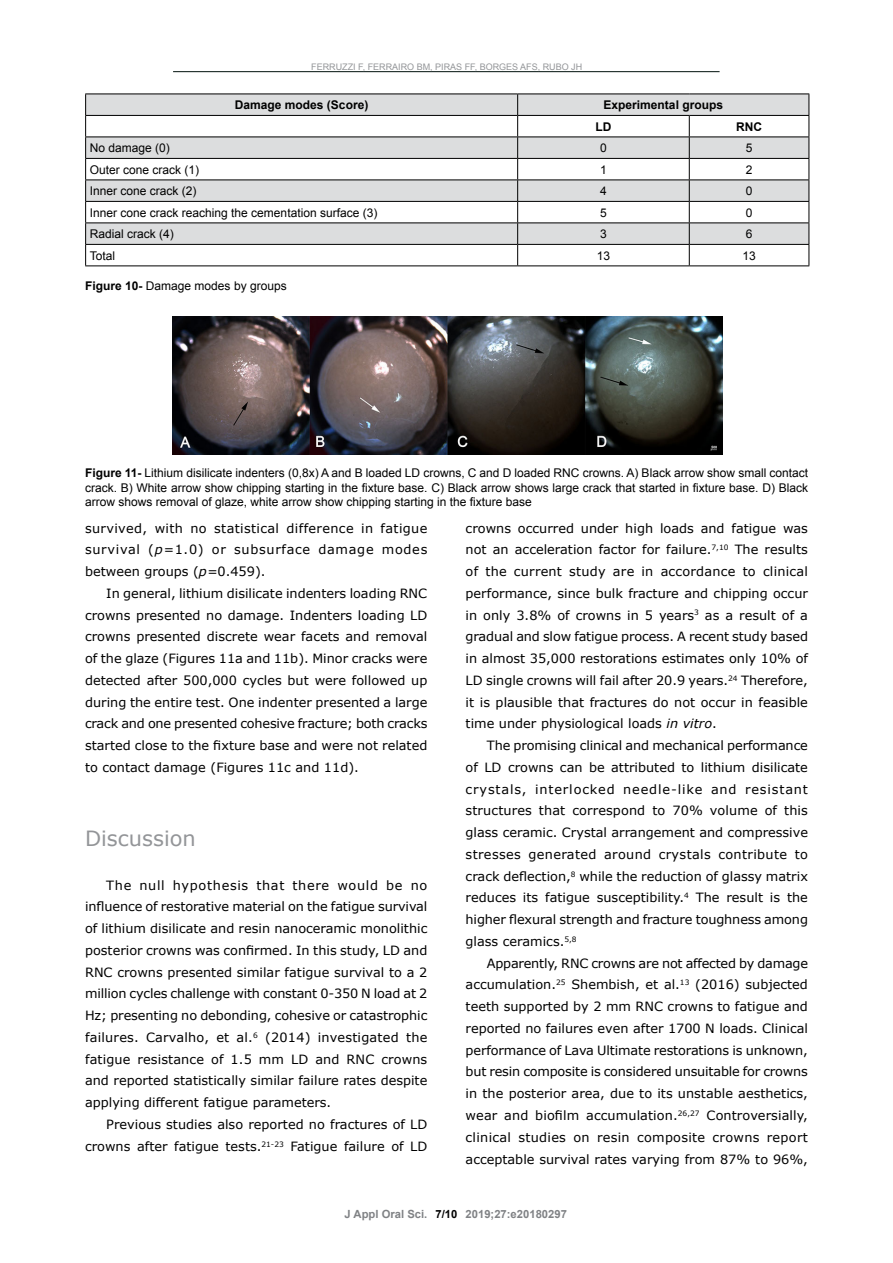
<style>
.page{position:relative;width:893px;height:1263px;background:#fff}
.page>*{position:absolute;margin:0;border:0;box-sizing:border-box;transform-origin:0 0}
.t1{font:21px "Verdana";color:#939598}
.t2{font:12.75px/21.8px "Verdana";color:#000;text-align:justify}
.t3{font:12px/14.4px "Arial";color:#000;text-align:justify}
.t4{font:700 12px/21.5px "Arial";color:#000}
.t5{font:700 11.25px "Arial";color:#808285}
.t6{font:9px "Arial";color:#939598}
.s1{font-weight:700}
.s2{font-style:italic}
.s3{color:#000}
</style>
<div class="page">
<hr style="left:173px;top:71px;width:547px;height:1px;background:#00110d">
<svg style="left:86px;top:95px;width:723px;height:149px;fill:#dcddde"></svg>
<hr style="left:85px;top:94px;width:433px;height:1px;background:#000">
<hr style="left:85px;top:115px;width:433px;height:1px;background:#000">
<hr style="left:85px;top:137px;width:433px;height:1px;background:#000">
<hr style="left:518px;top:137px;width:171px;height:1px;background:#000">
<hr style="left:689px;top:137px;width:120px;height:1px;background:#000">
<hr style="left:85px;top:158px;width:433px;height:1px;background:#000">
<hr style="left:518px;top:158px;width:171px;height:1px;background:#000">
<hr style="left:689px;top:158px;width:120px;height:1px;background:#000">
<hr style="left:85px;top:180px;width:433px;height:1px;background:#000">
<hr style="left:518px;top:180px;width:171px;height:1px;background:#000">
<hr style="left:689px;top:180px;width:120px;height:1px;background:#000">
<hr style="left:85px;top:201px;width:433px;height:1px;background:#000">
<hr style="left:518px;top:201px;width:171px;height:1px;background:#000">
<hr style="left:689px;top:201px;width:120px;height:1px;background:#000">
<hr style="left:85px;top:222px;width:433px;height:1px;background:#000">
<hr style="left:518px;top:222px;width:171px;height:1px;background:#000">
<hr style="left:689px;top:222px;width:120px;height:1px;background:#000">
<hr style="left:85px;top:244px;width:433px;height:1px;background:#000">
<svg style="left:85px;top:94px;width:1px;height:171px"></svg>
<hr style="left:518px;top:244px;width:171px;height:1px;background:#000">
<hr style="left:689px;top:244px;width:120px;height:1px;background:#000">
<svg style="left:689px;top:116px;width:1px;height:149px"></svg>
<hr style="left:85px;top:265px;width:433px;height:1px;background:#000">
<hr style="left:518px;top:265px;width:171px;height:1px;background:#000">
<hr style="left:689px;top:265px;width:120px;height:1px;background:#000">
<hr style="left:518px;top:94px;width:171px;height:1px;background:#000">
<svg style="left:517px;top:94px;width:1px;height:171px"></svg>
<hr style="left:689px;top:94px;width:120px;height:1px;background:#000">
<svg style="left:809px;top:94px;width:1px;height:171px"></svg>
<hr style="left:518px;top:115px;width:171px;height:1px;background:#000">
<hr style="left:689px;top:115px;width:120px;height:1px;background:#000">
<img style="left:172px;top:317px;width:550px;height:137px">
<p class="t6" style="left:311px;top:61px;width:273px">FERRUZZI F, FERRAIRO BM, PIRAS FF, BORGES AFS, RUBO JH</p>
<p class="t4" style="left:235px;top:94px;width:135px">Damage modes (Score)</p>
<p class="t4" style="left:595px;top:94px;width:129px;text-indent:8px">Experimental groups<br>LD</p>
<p class="t4" style="left:736px;top:116px;width:27px">RNC</p>
<p class="t3" style="left:90px;top:141px;width:82px">No damage (0)</p>
<p class="t3" style="left:600px;top:141px;width:8px">0</p>
<p class="t3" style="left:746px;top:141px;width:8px">5</p>
<p class="t3" style="left:90px;top:162px;width:111px">Outer cone crack (1)</p>
<p class="t3" style="left:600px;top:162px;width:8px">1</p>
<p class="t3" style="left:746px;top:162px;width:8px">2</p>
<p class="t3" style="left:90px;top:184px;width:108px">Inner cone crack (2)</p>
<p class="t3" style="left:600px;top:184px;width:8px">4</p>
<p class="t3" style="left:746px;top:184px;width:8px">0</p>
<p class="t3" style="left:90px;top:205px;width:289px">Inner cone crack reaching the cementation surface (3)</p>
<p class="t3" style="left:600px;top:205px;width:8px">5</p>
<p class="t3" style="left:746px;top:205px;width:8px">0</p>
<p class="t3" style="left:90px;top:227px;width:86px">Radial crack (4)</p>
<p class="t3" style="left:600px;top:227px;width:8px">3</p>
<p class="t3" style="left:746px;top:227px;width:8px">6</p>
<p class="t3" style="left:90px;top:248px;width:27px">Total</p>
<p class="t3" style="left:597px;top:248px;width:15px">13</p>
<p class="t3" style="left:742px;top:248px;width:15px">13</p>
<p class="t3" style="left:85px;top:279px;width:203px"><span class="s1">Figure 10-</span> Damage modes by groups</p>
<p class="t3" style="left:85px;top:466px;width:725px"><span class="s1">Figure 11-</span> Lithium disilicate indenters (0,8x) A and B loaded LD crowns, C and D loaded RNC crowns. A) Black arrow show small contact crack. B) White arrow show chipping starting in the fixture base. C) Black arrow shows large crack that started in fixture base. D) Black arrow shows removal of glaze, white arrow show chipping starting in the fixture base</p>
<p class="t2" style="left:85px;top:517px;width:344px">survived, with no statistical difference in fatigue survival (<span class="s2">p=</span>1.0) or subsurface damage modes between groups (<span class="s2">p=</span>0.459).</p>
<p class="t2" style="left:85px;top:582px;width:344px;text-indent:21px">In general, lithium disilicate indenters loading RNC crowns presented no damage. Indenters loading LD crowns presented discrete wear facets and removal of the glaze (Figures 11a and 11b). Minor cracks were detected after 500,000 cycles but were followed up during the entire test. One indenter presented a large crack and one presented cohesive fracture; both cracks started close to the fixture base and were not related to contact damage (Figures 11c and 11d).</p>
<h1 class="t1" style="left:85px;top:824px;width:112px">Discussion</h1>
<p class="t2" style="left:85px;top:874px;width:344px;text-indent:21px">The null hypothesis that there would be no influence of restorative material on the fatigue survival of lithium disilicate and resin nanoceramic monolithic posterior crowns was confirmed. In this study, LD and RNC crowns presented similar fatigue survival to a 2 million cycles challenge with constant 0-350 N load at 2<br>Hz; presenting no debonding, cohesive or catastrophic failures. Carvalho, et al.<sup>6</sup> (2014) investigated the fatigue resistance of 1.5 mm LD and RNC crowns and reported statistically similar failure rates despite applying different fatigue parameters.</p>
<p class="t2" style="left:85px;top:1113px;width:344px;text-align:right">Previous studies also reported no fractures of LD crowns after fatigue tests.<sup>21-23</sup> Fatigue failure of LD</p>
<p class="t2" style="left:466px;top:517px;width:344px">crowns occurred under high loads and fatigue was not an acceleration factor for failure.<sup>7,10</sup> The results of the current study are in accordance to clinical performance, since bulk fracture and chipping occur in only 3.8% of crowns in 5 years<sup>3</sup> as a result of a gradual and slow fatigue process. A recent study based in almost 35,000 restorations estimates only 10% of LD single crowns will fail after 20.9 years.<sup>24</sup> Therefore, it is plausible that fractures do not occur in feasible time under physiological loads <span class="s2">in vitro</span>.</p>
<p class="t2" style="left:466px;top:734px;width:344px;text-indent:21px">The promising clinical and mechanical performance of LD crowns can be attributed to lithium disilicate crystals, interlocked needle-like and resistant structures that correspond to 70% volume of this glass ceramic. Crystal arrangement and compressive stresses generated around crystals contribute to crack deflection,<sup>8</sup> while the reduction of glassy matrix reduces its fatigue susceptibility.<sup>4</sup> The result is the higher flexural strength and fracture toughness among glass ceramics.<sup>5,8</sup></p>
<p class="t2" style="left:466px;top:952px;width:344px;text-indent:21px">Apparently, RNC crowns are not affected by damage accumulation.<sup>25</sup> Shembish, et al.<sup>13</sup> (2016) subjected teeth supported by 2 mm RNC crowns to fatigue and reported no failures even after 1700 N loads. Clinical performance of Lava Ultimate restorations is unknown, but resin composite is considered unsuitable for crowns in the posterior area, due to its unstable aesthetics, wear and biofilm accumulation.<sup>26,27</sup> Controversially, clinical studies on resin composite crowns report acceptable survival rates varying from 87% to 96%,</p>
<p class="t5" style="left:345px;top:1206px;width:224px">J Appl Oral Sci. <span class="s3">7/10</span> 2019;27:e20180297</p>
</div>
